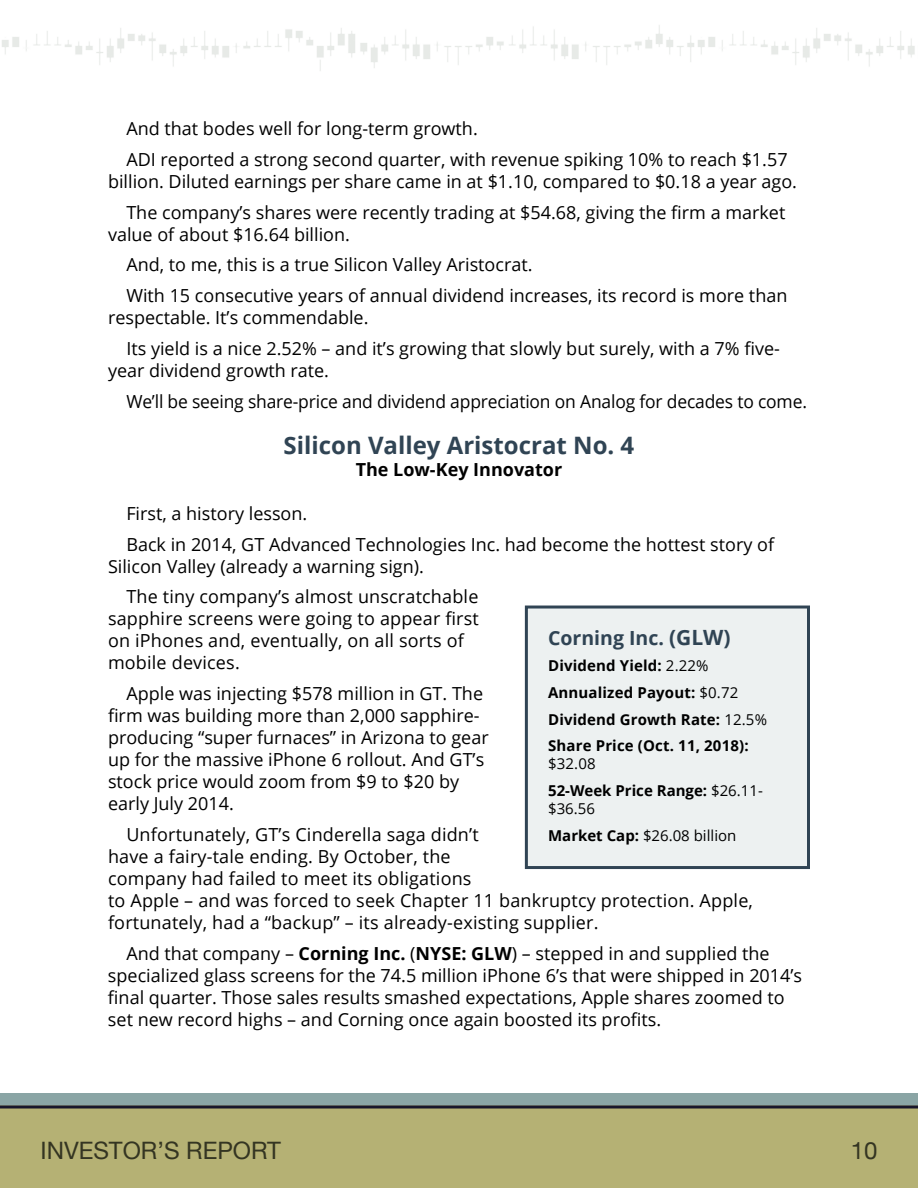
<style>
.page{position:relative;width:918px;height:1188px;background:#fff}
.page>*{position:absolute;margin:0;border:0;box-sizing:border-box;transform-origin:0 0}
.t1{font:700 24px "Open Sans";color:#304454}
.t2{font:24px "Helvetica Neue";color:#343522}
.t3{font:700 19.5px "Open Sans";color:#304454}
.t4{font:18px/22px "Open Sans";color:#000}
.t5{font:700 18px "Open Sans";color:#000}
.t6{font:700 15px/26.7px "Open Sans";letter-spacing:.01em;color:#000}
.t7{font:15px/26.7px "Open Sans";color:#000}
.s1{font-weight:700}
.s2{font-size:21px}
.s3{font-weight:400}
</style>
<div class="page">
<img style="left:2px;top:25px;width:913px;height:46px">
<div style="left:0;top:1094px;width:918px;height:13px;background:#8aa5a5"></div>
<div style="left:0;top:1106px;width:918px;height:82px;background:#b5b174"></div>
<hr style="left:0;top:1106px;width:918px;height:2px;background:#18162b">
<div style="left:526px;top:607px;width:282px;height:261px;background:#edf1f1"></div>
<div style="left:525px;top:606px;width:285px;height:263px;border:3px solid #304454"></div>
<p class="t4" style="left:126px;top:113px;width:663px;line-height:30.8px">And that bodes well for long-term growth.<br>ADI reported a strong second quarter, with revenue spiking 10% to reach $1.57</p>
<p class="t4" style="left:108px;top:166px;width:691px;line-height:30.8px;text-align:center">billion. Diluted earnings per share came in at $1.10, compared to $0.18 a year ago.<br>The company’s shares were recently trading at $54.68, giving the firm a market</p>
<p class="t4" style="left:126px;top:218px;width:663px;line-height:30.8px;text-indent:-18px">value of about $16.64 billion.<br>And, to me, this is a true Silicon Valley Aristocrat.<br>With 15 consecutive years of annual dividend increases, its record is more than</p>
<p class="t4" style="left:126px;top:302px;width:655px;line-height:30.8px;text-indent:-18px">respectable. It’s commendable.<br>Its yield is a nice 2.52% – and it’s growing that slowly but surely, with a 7% five-</p>
<p class="t4" style="left:126px;top:355px;width:682px;line-height:30.6px;text-indent:-18px">year dividend growth rate.<br>We’ll be seeing share-price and dividend appreciation on Analog for decades to come.</p>
<h1 class="t1" style="left:284px;top:429px;width:352px">Silicon Valley Aristocrat No. 4</h1>
<p class="t5" style="left:356px;top:457px;width:208px">The Low-Key Innovator</p>
<p class="t4" style="left:126px;top:498px;width:649px;line-height:30.8px">First, a history lesson.<br>Back in 2014, GT Advanced Technologies Inc. had become the hottest story of</p>
<p class="t4" style="left:126px;top:550px;width:354px;line-height:30.8px;text-indent:-18px">Silicon Valley (already a warning sign).<br>The tiny company’s almost unscratchable</p>
<p class="t4" style="left:108px;top:607px;width:372px">sapphire screens were going to appear first on iPhones and, eventually, on all sorts of mobile devices.</p>
<p class="t4" style="left:108px;top:682px;width:382px;text-indent:18px">Apple was injecting $578 million in GT. The firm was building more than 2,000 sapphire&shy;producing “super furnaces” in Arizona to gear up for the massive iPhone 6 rollout. And GT’s stock price would zoom from $9 to $20 by early July 2014.</p>
<p class="t4" style="left:108px;top:823px;width:647px;text-indent:18px">Unfortunately, GT’s Cinderella saga didn’t<br>have a fairy-tale ending. By October, the<br>company had failed to meet its obligations<br>to Apple – and was forced to seek Chapter 11 bankruptcy protection. Apple, fortunately, had a “backup” – its already-existing supplier.</p>
<p class="t4" style="left:108px;top:942px;width:696px;text-indent:18px">And that company – <span class="s1">Corning Inc.</span> (<span class="s1">NYSE: GLW</span>) – stepped in and supplied the specialized glass screens for the 74.5 million iPhone 6’s that were shipped in 2014’s final quarter. Those sales results smashed expectations, Apple shares zoomed to set new record highs – and Corning once again boosted its profits.</p>
<p class="t3" style="left:548px;top:624px;width:184px">Corning Inc. <span class="s2">(GLW)</span></p>
<p class="t6" style="left:548px;top:652px;width:220px">Dividend Yield: <span class="s3">2.22%<br></span>Annualized Payout: <span class="s3">$0.72<br></span>Dividend Growth Rate: <span class="s3">12.5%<br></span>Share Price (Oct. 11, 2018):</p>
<p class="t6" style="left:548px;top:750px;width:216px"><span class="s3">$32.08<br></span>52-Week Price Range: <span class="s3">$26.11-</span></p>
<p class="t7" style="left:548px;top:795px;width:190px">$36.56<br><span class="s1">Market Cap:</span> $26.08 billion</p>
<h1 class="t2" style="left:40px;top:1133px;width:242px">INVESTOR’S REPORT</h1>
<h1 class="t2" style="left:851px;top:1133px;width:28px">10</h1>
</div>
